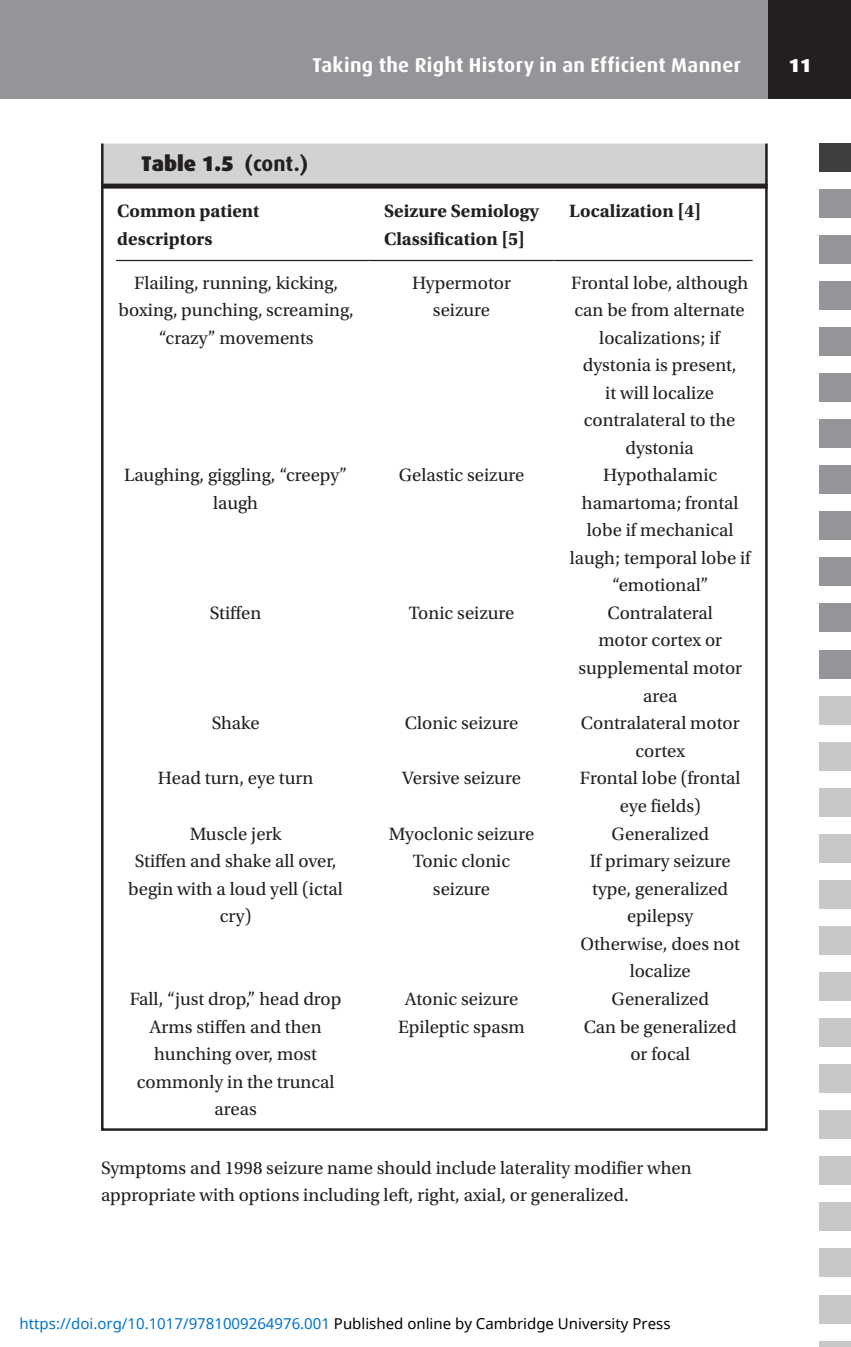
<style>
.page{position:relative;width:851px;height:1347px;background:#fff}
.page>*{position:absolute;margin:0;border:0;box-sizing:border-box;transform-origin:0 0}
.xTable_caption{font:900 21.25px "Dax";color:#231f20}
.t1{font:700 20px "Dax";letter-spacing:.015em;color:#fff}
.TB{font:18.75px/27.5px "Utopia Std";color:#231f20;text-align:center}
.xTable_source{font:18.75px/27.5px "Utopia Std";color:#231f20}
.TCH{font:700 18.75px/27.5px "Utopia Std";color:#231f20}
.t2{font:900 18.75px "Dax";color:#fff}
.t3{font:15px "Noto Sans";color:#0172cf}
.s1{font-weight:700}
.s2{color:#000}
</style>
<div class="page">
<div style="left:767px;top:0;width:83px;height:99px;background:#231f20"></div>
<div style="left:0;top:0;width:767px;height:99px;background:#939598"></div>
<div style="left:819px;top:144px;width:31px;height:28px;background:#3e3e3f"></div>
<div style="left:819px;top:189px;width:31px;height:29px;background:#939598"></div>
<div style="left:819px;top:281px;width:31px;height:29px;background:#939598"></div>
<div style="left:819px;top:328px;width:31px;height:28px;background:#939598"></div>
<div style="left:819px;top:374px;width:31px;height:28px;background:#939598"></div>
<div style="left:819px;top:419px;width:31px;height:29px;background:#939598"></div>
<div style="left:819px;top:465px;width:31px;height:29px;background:#939598"></div>
<div style="left:819px;top:511px;width:31px;height:29px;background:#939598"></div>
<div style="left:819px;top:557px;width:31px;height:29px;background:#939598"></div>
<div style="left:819px;top:604px;width:31px;height:28px;background:#939598"></div>
<div style="left:819px;top:650px;width:31px;height:28px;background:#939598"></div>
<div style="left:819px;top:696px;width:31px;height:28px;background:#c7c8ca"></div>
<div style="left:819px;top:742px;width:31px;height:28px;background:#c7c8ca"></div>
<div style="left:819px;top:788px;width:31px;height:28px;background:#c7c8ca"></div>
<div style="left:819px;top:834px;width:31px;height:28px;background:#c7c8ca"></div>
<div style="left:819px;top:880px;width:31px;height:28px;background:#c7c8ca"></div>
<div style="left:819px;top:926px;width:31px;height:28px;background:#c7c8ca"></div>
<div style="left:819px;top:972px;width:31px;height:28px;background:#c7c8ca"></div>
<div style="left:819px;top:1018px;width:31px;height:28px;background:#c7c8ca"></div>
<div style="left:819px;top:1064px;width:31px;height:28px;background:#c7c8ca"></div>
<div style="left:819px;top:1110px;width:31px;height:29px;background:#c7c8ca"></div>
<div style="left:819px;top:1156px;width:31px;height:29px;background:#c7c8ca"></div>
<div style="left:819px;top:1202px;width:31px;height:29px;background:#c7c8ca"></div>
<div style="left:819px;top:1248px;width:31px;height:29px;background:#c7c8ca"></div>
<div style="left:819px;top:1294px;width:31px;height:29px;background:#c7c8ca"></div>
<div style="left:819px;top:1340px;width:31px;height:6px;background:#c7c8ca"></div>
<div style="left:819px;top:236px;width:31px;height:28px;background:#939598"></div>
<div style="left:101px;top:144px;width:666px;height:42px;background:#d1d2d4"></div>
<div style="left:101px;top:184px;width:666px;height:5px;background:#231f20"></div>
<hr style="left:116px;top:260px;width:253px;height:1px;background:#231f20">
<hr style="left:369px;top:260px;width:185px;height:1px;background:#231f20">
<hr style="left:554px;top:260px;width:198px;height:1px;background:#231f20">
<p class="t1" style="left:312px;top:53px;width:430px">Taking the Right History in an Efficient Manner</p>
<p class="t2" style="left:788px;top:54px;width:24px">11</p>
<p class="xTable_caption" style="left:141px;top:151px;width:168px">Table 1.5 <span class="s1">(cont.)</span></p>
<p class="TCH" style="left:117px;top:197px;width:144px">Common patient descriptors</p>
<p class="TCH" style="left:384px;top:197px;width:156px">Seizure Semiology<br>Classification [5]</p>
<p class="TCH" style="left:569px;top:197px;width:133px">Localization [4]</p>
<p class="TB" style="left:118px;top:269px;width:237px">Flailing, running, kicking, boxing, punching, screaming, “crazy” movements</p>
<p class="TB" style="left:412px;top:269px;width:100px">Hypermotor seizure</p>
<p class="TB" style="left:571px;top:269px;width:179px">Frontal lobe, although can be from alternate localizations; if dystonia is present,<br>it will localize contralateral to the dystonia</p>
<p class="TB" style="left:124px;top:462px;width:224px">Laughing, giggling, “creepy” laugh</p>
<p class="TB" style="left:398px;top:462px;width:127px">Gelastic seizure</p>
<p class="TB" style="left:570px;top:462px;width:182px">Hypothalamic hamartoma; frontal lobe if mechanical laugh; temporal lobe if “emotional”</p>
<p class="TB" style="left:210px;top:599px;width:53px">Stiffen</p>
<p class="TB" style="left:408px;top:599px;width:107px">Tonic seizure</p>
<p class="TB" style="left:578px;top:599px;width:165px">Contralateral<br>motor cortex or supplemental motor area</p>
<p class="TB" style="left:212px;top:709px;width:49px">Shake</p>
<p class="TB" style="left:405px;top:709px;width:115px">Clonic seizure</p>
<p class="TB" style="left:580px;top:709px;width:160px">Contralateral motor cortex</p>
<p class="TB" style="left:158px;top:765px;width:157px">Head turn, eye turn</p>
<p class="TB" style="left:402px;top:765px;width:120px">Versive seizure</p>
<p class="TB" style="left:579px;top:765px;width:162px">Frontal lobe (frontal eye fields)</p>
<p class="TB" style="left:190px;top:820px;width:93px">Muscle jerk</p>
<p class="TB" style="left:389px;top:820px;width:147px">Myoclonic seizure</p>
<p class="TB" style="left:611px;top:820px;width:99px">Generalized</p>
<p class="TB" style="left:128px;top:847px;width:216px">Stiffen and shake all over, begin with a loud yell (ictal cry)</p>
<p class="TB" style="left:413px;top:847px;width:99px">Tonic clonic seizure</p>
<p class="TB" style="left:589px;top:847px;width:142px">If primary seizure type, generalized epilepsy</p>
<p class="TB" style="left:580px;top:930px;width:161px">Otherwise, does not localize</p>
<p class="TB" style="left:130px;top:985px;width:213px">Fall, “just drop,” head drop</p>
<p class="TB" style="left:405px;top:985px;width:115px">Atonic seizure</p>
<p class="TB" style="left:611px;top:985px;width:99px">Generalized</p>
<p class="TB" style="left:137px;top:1013px;width:199px">Arms stiffen and then hunching over, most commonly in the truncal areas</p>
<p class="TB" style="left:398px;top:1013px;width:128px">Epileptic spasm</p>
<p class="TB" style="left:583px;top:1013px;width:154px">Can be generalized or focal</p>
<p class="xTable_source" style="left:101px;top:1154px;width:592px">Symptoms and 1998 seizure name should include laterality modifier when appropriate with options including left, right, axial, or generalized.</p>
<p class="t3" style="left:19px;top:1313px;width:652px">https://doi.org/10.1017/9781009264976.001 <span class="s2">Published online by Cambridge University Press</span></p>
</div>
